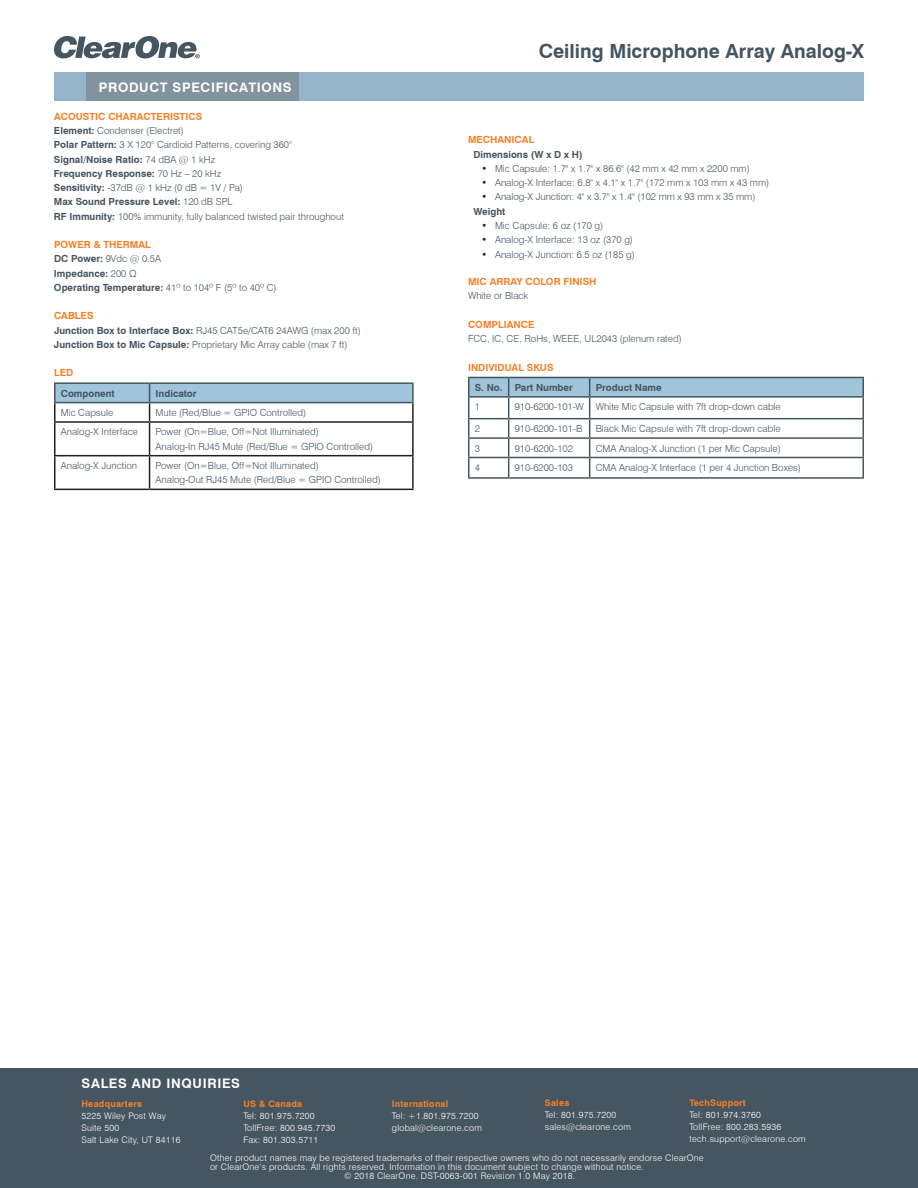
<style>
.page{position:relative;width:918px;height:1188px;background:#fff}
.page>*{position:absolute;margin:0;border:0;box-sizing:border-box;transform-origin:0 0}
.t1{font:700 19.5px "Swiss 721 BT";color:#455560}
.t2{font:700 13.2px "Swiss 721 BT";letter-spacing:.05em;color:#fff}
.t3{font:700 9.9px "Swiss 721 BT";color:#f58025}
.t4{font:300 9.75px/14.2px "Swiss 721 BT";color:#455560}
.t5{font:700 9.75px/14.2px "Swiss 721 BT";color:#455560}
.t6{font:300 9px/12px "Swiss 721 BT";letter-spacing:.025em;color:#fff}
.t7{font:700 9px "Swiss 721 BT";letter-spacing:.025em;color:#f58025}
.s1{font-weight:700}
.s2{font-weight:300}
.s3{color:#231f20}
</style>
<div class="page">
<svg style="left:54px;top:36px;width:146px;height:22px"></svg>
<div style="left:0;top:1068px;width:918px;height:120px;background:#465660"></div>
<div style="left:54px;top:73px;width:810px;height:28px;background:#95b4c9"></div>
<div style="left:86px;top:73px;width:213px;height:28px;background:#81939e"></div>
<hr style="left:54px;top:421px;width:96px;height:2px;background:#231f20">
<hr style="left:54px;top:423px;width:2px;height:32px;background:#231f20">
<hr style="left:150px;top:421px;width:264px;height:2px;background:#231f20">
<hr style="left:149px;top:423px;width:1px;height:32px;background:#231f20">
<hr style="left:412px;top:423px;width:2px;height:32px;background:#231f20">
<hr style="left:54px;top:455px;width:96px;height:1px;background:#231f20">
<hr style="left:54px;top:456px;width:2px;height:33px;background:#231f20">
<hr style="left:150px;top:455px;width:264px;height:1px;background:#231f20">
<hr style="left:149px;top:456px;width:1px;height:33px;background:#231f20">
<hr style="left:412px;top:456px;width:2px;height:33px;background:#231f20">
<hr style="left:54px;top:489px;width:96px;height:1px;background:#231f20">
<hr style="left:150px;top:489px;width:264px;height:1px;background:#231f20">
<hr style="left:54px;top:382px;width:96px;height:2px;background:#455560">
<hr style="left:150px;top:382px;width:264px;height:2px;background:#455560">
<svg style="left:54px;top:383px;width:360px;height:38px"></svg>
<hr style="left:54px;top:402px;width:96px;height:1px;background:#455560">
<hr style="left:150px;top:402px;width:264px;height:1px;background:#455560">
<hr style="left:590px;top:477px;width:274px;height:2px;background:#455560">
<svg style="left:468px;top:377px;width:396px;height:100px"></svg>
<hr style="left:468px;top:477px;width:41px;height:2px;background:#455560">
<hr style="left:509px;top:477px;width:81px;height:2px;background:#455560">
<h2 class="t2" style="left:99px;top:79px;width:195px">PRODUCT SPECIFICATIONS</h2>
<p class="t3" style="left:54px;top:110px;width:150px">ACOUSTIC CHARACTERISTICS</p>
<p class="t4" style="left:54px;top:124px;width:292px"><span class="s1">Element:</span> Condenser (Electret)<br><span class="s1">Polar Pattern:</span> 3 X 120° Cardioid Patterns, covering 360° <span class="s1">Signal/Noise Ratio:</span> 74 dBA @ 1 kHz<br><span class="s1">Frequency Response:</span> 70 Hz – 20 kHz<br><span class="s1">Sensitivity:</span> -37dB @ 1 kHz (0 dB = 1V / Pa)<br><span class="s1">Max Sound Pressure Level:</span> 120 dB SPL<br><span class="s1">RF Immunity:</span> 100% immunity, fully balanced twisted pair throughout</p>
<p class="t3" style="left:54px;top:239px;width:98px">POWER &amp; THERMAL</p>
<p class="t5" style="left:54px;top:252px;width:224px">DC Power: <span class="s2">9Vdc @ 0.5A<br></span>Impedance: <span class="s2">200 Ω<br></span>Operating Temperature: <span class="s2">41º to 104º F (5º to 40º C)</span></p>
<p class="t3" style="left:54px;top:310px;width:41px">CABLES</p>
<p class="t4" style="left:54px;top:323px;width:308px"><span class="s1">Junction Box to Interface Box:</span> RJ45 CAT5e/CAT6 24AWG (max 200 ft)<br><span class="s1">Junction Box to Mic Capsule:</span> Proprietary Mic Array cable (max 7 ft)</p>
<p class="t3" style="left:54px;top:367px;width:21px">LED</p>
<p class="t5" style="left:61px;top:386px;width:55px">Component</p>
<p class="t5" style="left:156px;top:386px;width:43px">Indicator</p>
<p class="t4" style="left:61px;top:405px;width:54px">Mic Capsule</p>
<p class="t4" style="left:156px;top:405px;width:152px">Mute (Red/Blue = GPIO Controlled)</p>
<p class="t4" style="left:61px;top:425px;width:79px">Analog-X Interface</p>
<p class="t4" style="left:156px;top:425px;width:219px">Power (On=Blue, Off=Not Illuminated)<br>Analog-In RJ45 Mute (Red/Blue = GPIO Controlled)</p>
<p class="t4" style="left:61px;top:458px;width:78px">Analog-X Junction</p>
<p class="t4" style="left:156px;top:458px;width:227px">Power (On=Blue, Off=Not Illuminated)<br>Analog-Out RJ45 Mute (Red/Blue = GPIO Controlled)</p>
<h1 class="t1" style="left:539px;top:40px;width:327px">Ceiling Microphone Array Analog-X</h1>
<p class="t3" style="left:468px;top:134px;width:68px">MECHANICAL</p>
<p class="t5" style="left:473px;top:147px;width:111px">Dimensions (W x D x H)</p>
<p class="t4" style="left:482px;top:161px;width:270px"><span class="s3">•</span> Mic Capsule: 1.7" x 1.7" x 86.6" (42 mm x 42 mm x 2200 mm)</p>
<p class="t4" style="left:482px;top:176px;width:289px"><span class="s3">•</span> Analog-X Interface: 6.8" x 4.1" x 1.7" (172 mm x 103 mm x 43 mm)</p>
<p class="t4" style="left:473px;top:190px;width:284px;text-indent:8px"><span class="s3">•</span> Analog-X Junction: 4" x 3.7" x 1.4" (102 mm x 93 mm x 35 mm)<br><span class="s1">Weight</span></p>
<p class="t4" style="left:482px;top:218px;width:123px"><span class="s3">•</span> Mic Capsule: 6 oz (170 g)</p>
<p class="t4" style="left:482px;top:233px;width:153px"><span class="s3">•</span> Analog-X Interface: 13 oz (370 g)</p>
<p class="t4" style="left:482px;top:247px;width:155px"><span class="s3">•</span> Analog-X Junction: 6.5 oz (185 g)</p>
<p class="t3" style="left:468px;top:276px;width:130px">MIC ARRAY COLOR FINISH</p>
<p class="t4" style="left:468px;top:289px;width:62px">White or Black</p>
<p class="t3" style="left:468px;top:318px;width:68px">COMPLIANCE</p>
<p class="t4" style="left:468px;top:332px;width:215px">FCC, IC, CE, RoHs, WEEE, UL2043 (plenum rated)</p>
<p class="t3" style="left:468px;top:361px;width:87px">INDIVIDUAL SKUS</p>
<p class="t5" style="left:475px;top:380px;width:100px">S. No. Part Number</p>
<p class="t5" style="left:596px;top:380px;width:68px">Product Name</p>
<p class="t4" style="left:475px;top:400px;width:7px">1</p>
<p class="t4" style="left:515px;top:400px;width:268px">910-6200-101-W White Mic Capsule with 7ft drop-down cable</p>
<p class="t4" style="left:475px;top:421px;width:7px">2</p>
<p class="t4" style="left:515px;top:421px;width:69px">910-6200-101-B</p>
<p class="t4" style="left:596px;top:421px;width:186px">Black Mic Capsule with 7ft drop-down cable</p>
<p class="t4" style="left:475px;top:441px;width:7px">3</p>
<p class="t4" style="left:515px;top:441px;width:60px">910-6200-102</p>
<p class="t4" style="left:596px;top:441px;width:187px">CMA Analog-X Junction (1 per Mic Capsule)</p>
<p class="t4" style="left:475px;top:460px;width:7px">4</p>
<p class="t4" style="left:515px;top:460px;width:60px">910-6200-103</p>
<p class="t4" style="left:596px;top:460px;width:207px">CMA Analog-X Interface (1 per 4 Junction Boxes)</p>
<h2 class="t2" style="left:82px;top:1075px;width:160px">SALES AND INQUIRIES</h2>
<p class="t7" style="left:81px;top:1098px;width:62px">Headquarters</p>
<p class="t6" style="left:81px;top:1110px;width:101px">5225 Wiley Post Way<br>Suite 500<br>Salt Lake City, UT 84116</p>
<p class="t7" style="left:545px;top:1098px;width:26px">Sales</p>
<p class="t6" style="left:545px;top:1109px;width:88px">Tel: 801.975.7200 sales@clearone.com</p>
<p class="t6" style="left:210px;top:1152px;width:495px">Other product names may be registered trademarks of their respective owners who do not necessarily endorse ClearOne</p>
<p class="t6" style="left:210px;top:1161px;width:435px">or ClearOne’s products. All rights reserved. Information in this document subject to change without notice.</p>
<p class="t6" style="left:344px;top:1170px;width:233px">© 2018 ClearOne. DST-0063-001 Revision 1.0 May 2018.</p>
<p class="t7" style="left:689px;top:1098px;width:58px">TechSupport</p>
<p class="t6" style="left:689px;top:1109px;width:118px">Tel: 801.974.3760<br>TollFree: 800.283.5936 tech.support@clearone.com</p>
<p class="t7" style="left:243px;top:1098px;width:60px">US &amp; Canada</p>
<p class="t6" style="left:243px;top:1110px;width:93px">Tel: 801.975.7200<br>TollFree: 800.945.7730<br>Fax: 801.303.5711</p>
<p class="t7" style="left:392px;top:1098px;width:58px">International</p>
<p class="t6" style="left:392px;top:1110px;width:91px">Tel: +1.801.975.7200 global@clearone.com</p>
</div>
